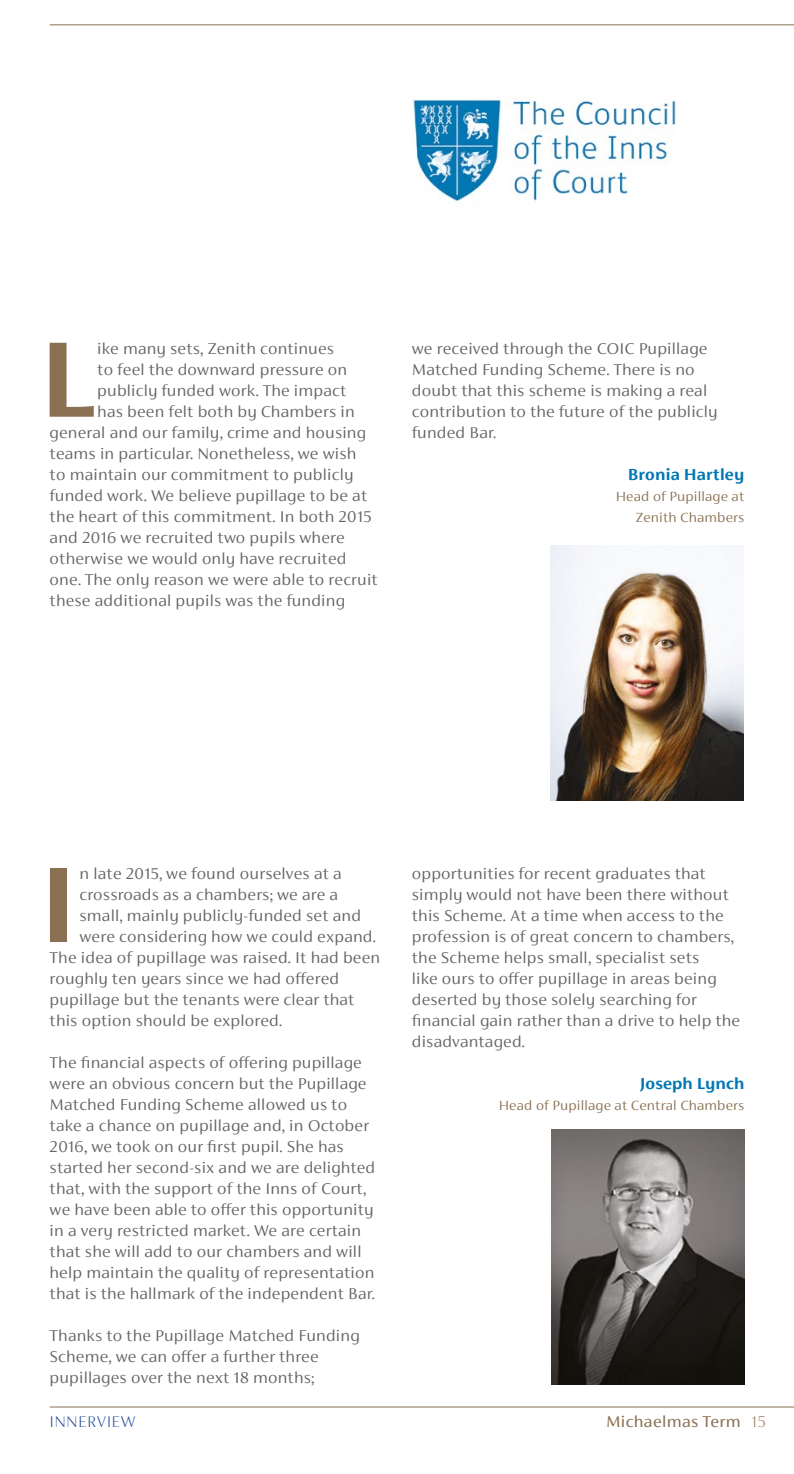
<style>
.page{position:relative;width:794px;height:1474px;background:#fff}
.page>*{position:absolute;margin:0;border:0;box-sizing:border-box;transform-origin:0 0}
.Text_first_para_9_12{font:700 118.3px "FS Siena";color:#8b7153}
.Text_first_para_9_12-2{font:300 17.5px/21px "FS Siena";letter-spacing:.01em;color:#646363}
.NiN_8_5text{font:700 17.5px "FS Siena";letter-spacing:.01em;color:#0078b4}
.t1{font:17.5px "FS Siena";letter-spacing:.02em;color:#8b7153}
.t2{font:100 17.5px "FS Siena";letter-spacing:.02em;color:#164194}
.NiN_8_5text-2{font:300 14.88px/21px "FS Siena";letter-spacing:.01em;color:#8b7153;text-align:right}
.s1{font-weight:100}
</style>
<div class="page">
<hr style="left:50px;top:1406px;width:744px;height:1px;background:#8b7153">
<hr style="left:50px;top:24px;width:744px;height:1px;background:#8b7153">
<img style="left:412px;top:97px;width:264px;height:105px">
<img style="left:552px;top:1129px;width:192px;height:255px">
<img style="left:551px;top:546px;width:192px;height:255px">
<p class="Text_first_para_9_12" style="left:39px;top:312px;width:56px">L</p>
<p class="Text_first_para_9_12-2" style="left:97px;top:337px;width:238px">ike many sets, Zenith continues</p>
<p class="Text_first_para_9_12-2" style="left:97px;top:358px;width:251px">to feel the downward pressure on</p>
<p class="Text_first_para_9_12-2" style="left:97px;top:379px;width:250px">publicly funded work. The impact</p>
<p class="Text_first_para_9_12-2" style="left:97px;top:400px;width:259px">has been felt both by Chambers in</p>
<p class="Text_first_para_9_12-2" style="left:50px;top:421px;width:318px">general and our family, crime and housing</p>
<p class="Text_first_para_9_12-2" style="left:50px;top:442px;width:308px">teams in particular. Nonetheless, we wish</p>
<p class="Text_first_para_9_12-2" style="left:50px;top:463px;width:305px">to maintain our commitment to publicly</p>
<p class="Text_first_para_9_12-2" style="left:50px;top:484px;width:319px">funded work. We believe pupillage to be at</p>
<p class="Text_first_para_9_12-2" style="left:50px;top:505px;width:323px">the heart of this commitment. In both 2015</p>
<p class="Text_first_para_9_12-2" style="left:50px;top:526px;width:297px">and 2016 we recruited two pupils where</p>
<p class="Text_first_para_9_12-2" style="left:50px;top:547px;width:298px">otherwise we would only have recruited</p>
<p class="Text_first_para_9_12-2" style="left:50px;top:568px;width:330px">one. The only reason we were able to recruit</p>
<p class="Text_first_para_9_12-2" style="left:50px;top:589px;width:297px">these additional pupils was the funding</p>
<p class="Text_first_para_9_12-2" style="left:412px;top:337px;width:307px">we received through the COIC Pupillage Matched Funding Scheme. There is no doubt that this scheme is making a real contribution to the future of the publicly funded Bar.</p>
<p class="NiN_8_5text" style="left:628px;top:464px;width:118px">Bronia Hartley</p>
<p class="NiN_8_5text-2" style="left:615px;top:485px;width:130px">Head of Pupillage at<br>Zenith Chambers</p>
<p class="Text_first_para_9_12" style="left:39px;top:837px;width:39px">I</p>
<p class="Text_first_para_9_12-2" style="left:80px;top:862px;width:264px">n late 2015, we found ourselves at a</p>
<p class="Text_first_para_9_12-2" style="left:80px;top:883px;width:260px">crossroads as a chambers; we are a</p>
<p class="Text_first_para_9_12-2" style="left:80px;top:904px;width:283px">small, mainly publicly-funded set and</p>
<p class="Text_first_para_9_12-2" style="left:80px;top:925px;width:298px">were considering how we could expand.</p>
<p class="Text_first_para_9_12-2" style="left:50px;top:946px;width:332px">The idea of pupillage was raised. It had been</p>
<p class="Text_first_para_9_12-2" style="left:50px;top:967px;width:291px">roughly ten years since we had offered</p>
<p class="Text_first_para_9_12-2" style="left:50px;top:988px;width:306px">pupillage but the tenants were clear that</p>
<p class="Text_first_para_9_12-2" style="left:50px;top:1009px;width:234px">this option should be explored.</p>
<p class="Text_first_para_9_12-2" style="left:50px;top:1051px;width:327px">The financial aspects of offering pupillage were an obvious concern but the Pupillage Matched Funding Scheme allowed us to take a chance on pupillage and, in October 2016, we took on our first pupil. She has started her second-six and we are delighted that, with the support of the Inns of Court, we have been able to offer this opportunity in a very restricted market. We are certain that she will add to our chambers and will help maintain the quality of representation that is the hallmark of the independent Bar.</p>
<p class="Text_first_para_9_12-2" style="left:50px;top:1324px;width:311px">Thanks to the Pupillage Matched Funding<br>Scheme, we can offer a further three pupillages over the next 18 months;</p>
<p class="Text_first_para_9_12-2" style="left:412px;top:862px;width:330px">opportunities for recent graduates that simply would not have been there without this Scheme. At a time when access to the profession is of great concern to chambers, the Scheme helps small, specialist sets<br>like ours to offer pupillage in areas being deserted by those solely searching for financial gain rather than a drive to help the disadvantaged.</p>
<p class="NiN_8_5text" style="left:640px;top:1073px;width:106px">Joseph Lynch</p>
<p class="NiN_8_5text-2" style="left:498px;top:1094px;width:247px">Head of Pupillage at Central Chambers</p>
<p class="t2" style="left:50px;top:1412px;width:87px">INNERVIEW</p>
<p class="t1" style="left:606px;top:1412px;width:161px">Michaelmas Term <span class="s1">15</span></p>
</div>
